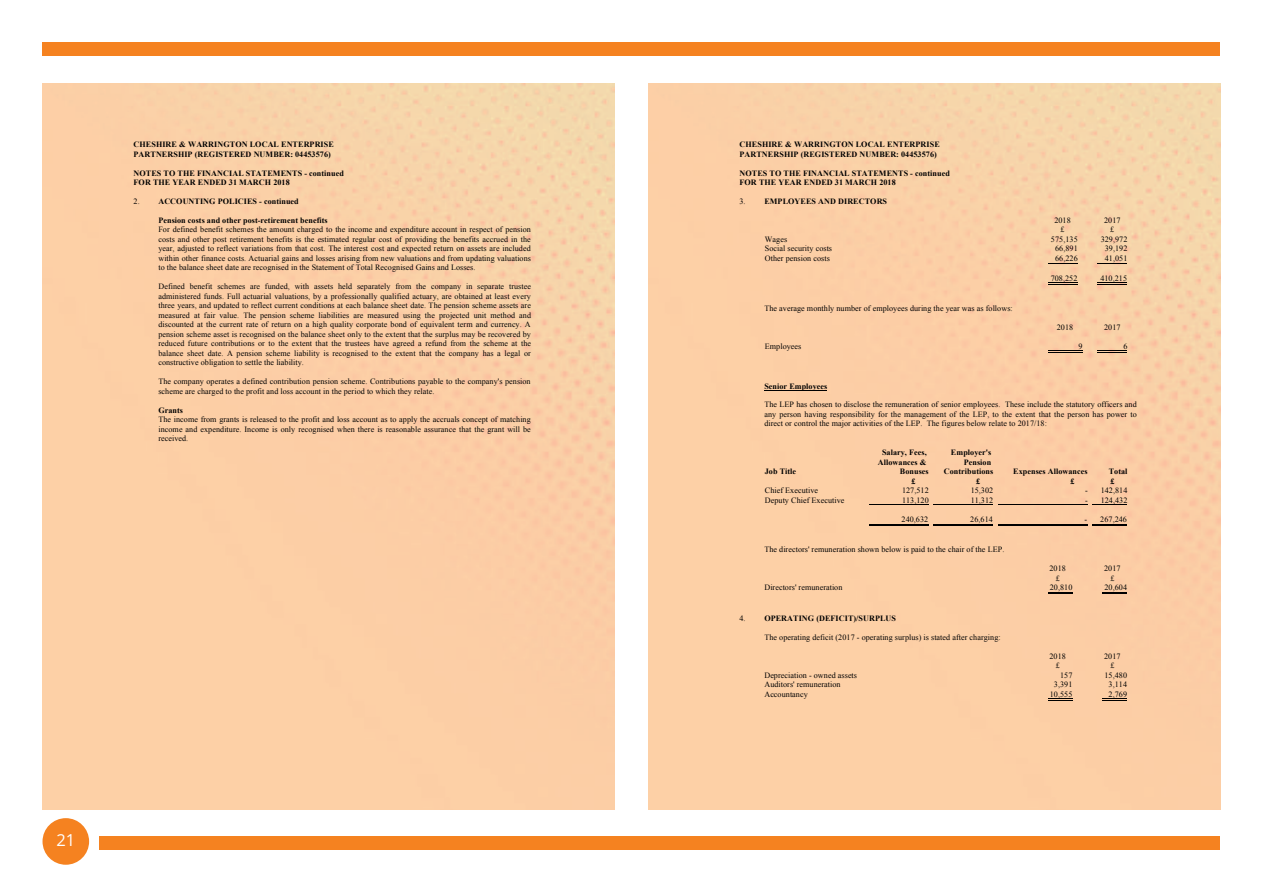
<style>
.page{position:relative;width:1263px;height:893px;background:#fff}
.page>*{position:absolute;margin:0;border:0;box-sizing:border-box;transform-origin:0 0}
.t1{font:16.5px "Open Sans";color:#fff}
.t2{font:8.1px/9.4px "Times New Roman";letter-spacing:.005em;color:#000;text-align:justify}
.t3{font:700 8.1px/9.4px "Times New Roman";letter-spacing:.01em;color:#000}
.s1{font-weight:400}
</style>
<div class="page">
<div style="left:648px;top:84px;width:572px;height:725px;background:#fcd0a6"></div>
<div style="left:43px;top:818px;width:46px;height:47px;background:#f58220;border-radius:50%"></div>
<div style="left:99px;top:836px;width:1121px;height:14px;background:#f58220"></div>
<div style="left:43px;top:43px;width:1177px;height:13px;background:#f58220"></div>
<hr style="left:1047px;top:263px;width:30px;height:1px;background:#000">
<hr style="left:1097px;top:263px;width:30px;height:1px;background:#000">
<hr style="left:1047px;top:283px;width:30px;height:1px;background:#000">
<hr style="left:1047px;top:284px;width:30px;height:1px;background:#000">
<hr style="left:1097px;top:283px;width:30px;height:1px;background:#000">
<hr style="left:1097px;top:284px;width:30px;height:1px;background:#000">
<hr style="left:1047px;top:351px;width:35px;height:1px;background:#000">
<hr style="left:1047px;top:352px;width:35px;height:1px;background:#000">
<hr style="left:1097px;top:351px;width:30px;height:1px;background:#000">
<hr style="left:1097px;top:352px;width:30px;height:1px;background:#000">
<hr style="left:764px;top:390px;width:63px;height:1px;background:#000">
<hr style="left:869px;top:504px;width:59px;height:1px;background:#000">
<hr style="left:933px;top:504px;width:60px;height:1px;background:#000">
<hr style="left:998px;top:504px;width:89px;height:1px;background:#000">
<hr style="left:1092px;top:504px;width:35px;height:1px;background:#000">
<hr style="left:869px;top:524px;width:59px;height:1px;background:#000">
<hr style="left:869px;top:525px;width:59px;height:1px;background:#000">
<hr style="left:933px;top:524px;width:60px;height:1px;background:#000">
<hr style="left:933px;top:525px;width:60px;height:1px;background:#000">
<hr style="left:998px;top:524px;width:89px;height:1px;background:#000">
<hr style="left:998px;top:525px;width:89px;height:1px;background:#000">
<hr style="left:1092px;top:524px;width:35px;height:1px;background:#000">
<hr style="left:1092px;top:525px;width:35px;height:1px;background:#000">
<svg style="left:1047px;top:592px;width:25px;height:2px"></svg>
<svg style="left:1102px;top:592px;width:25px;height:2px"></svg>
<svg style="left:1047px;top:699px;width:25px;height:2px"></svg>
<svg style="left:1102px;top:699px;width:25px;height:2px"></svg>
<p class="t3" style="left:134px;top:140px;width:202px">CHESHIRE &amp; WARRINGTON LOCAL ENTERPRISE<br>PARTNERSHIP (REGISTERED NUMBER: 04453576)</p>
<p class="t3" style="left:134px;top:168px;width:212px">NOTES TO THE FINANCIAL STATEMENTS - continued<br>FOR THE YEAR ENDED 31 MARCH 2018</p>
<p class="t3" style="left:134px;top:196px;width:167px"><span class="s1">2.</span> ACCOUNTING POLICIES - continued</p>
<p class="t3" style="left:158px;top:215px;width:171px">Pension costs and other post-retirement benefits</p>
<p class="t2" style="left:158px;top:225px;width:374px">For defined benefit schemes the amount charged to the income and expenditure account in respect of pension costs and other post retirement benefits is the estimated regular cost of providing the benefits accrued in the year, adjusted to reflect variations from that cost. The interest cost and expected return on assets are included within other finance costs. Actuarial gains and losses arising from new valuations and from updating valuations to the balance sheet date are recognised in the Statement of Total Recognised Gains and Losses.</p>
<p class="t2" style="left:158px;top:282px;width:374px">Defined benefit schemes are funded, with assets held separately from the company in separate trustee administered funds. Full actuarial valuations, by a professionally qualified actuary, are obtained at least every three years, and updated to reflect current conditions at each balance sheet date. The pension scheme assets are measured at fair value. The pension scheme liabilities are measured using the projected unit method and discounted at the current rate of return on a high quality corporate bond of equivalent term and currency. A pension scheme asset is recognised on the balance sheet only to the extent that the surplus may be recovered by reduced future contributions or to the extent that the trustees have agreed a refund from the scheme at the balance sheet date. A pension scheme liability is recognised to the extent that the company has a legal or constructive obligation to settle the liability.</p>
<p class="t2" style="left:158px;top:377px;width:374px">The company operates a defined contribution pension scheme. Contributions payable to the company's pension scheme are charged to the profit and loss account in the period to which they relate.</p>
<p class="t3" style="left:158px;top:405px;width:26px">Grants</p>
<p class="t2" style="left:158px;top:415px;width:374px">The income from grants is released to the profit and loss account as to apply the accruals concept of matching income and expenditure. Income is only recognised when there is reasonable assurance that the grant will be received.</p>
<h1 class="t1" style="left:56px;top:829px;width:20px">21</h1>
<p class="t3" style="left:739px;top:140px;width:202px">CHESHIRE &amp; WARRINGTON LOCAL ENTERPRISE<br>PARTNERSHIP (REGISTERED NUMBER: 04453576)</p>
<p class="t3" style="left:739px;top:168px;width:212px">NOTES TO THE FINANCIAL STATEMENTS - continued<br>FOR THE YEAR ENDED 31 MARCH 2018</p>
<p class="t3" style="left:739px;top:196px;width:149px"><span class="s1">3.</span> EMPLOYEES AND DIRECTORS</p>
<p class="t2" style="left:1054px;top:215px;width:18px">2018</p>
<p class="t2" style="left:1104px;top:215px;width:18px">2017</p>
<p class="t2" style="left:1060px;top:225px;width:6px">£</p>
<p class="t2" style="left:1110px;top:225px;width:6px">£</p>
<p class="t2" style="left:765px;top:234px;width:24px">Wages</p>
<p class="t2" style="left:1051px;top:234px;width:28px">575,135</p>
<p class="t2" style="left:1101px;top:234px;width:28px">329,972</p>
<p class="t2" style="left:765px;top:244px;width:69px">Social security costs</p>
<p class="t2" style="left:1055px;top:244px;width:24px">66,891</p>
<p class="t2" style="left:1105px;top:244px;width:24px">39,192</p>
<p class="t2" style="left:765px;top:253px;width:66px">Other pension costs</p>
<p class="t2" style="left:1055px;top:253px;width:24px">66,226</p>
<p class="t2" style="left:1105px;top:253px;width:24px">41,051</p>
<p class="t2" style="left:1051px;top:273px;width:28px">708,252</p>
<p class="t2" style="left:1100px;top:273px;width:28px">410,215</p>
<p class="t2" style="left:764px;top:303px;width:250px">The average monthly number of employees during the year was as follows:</p>
<p class="t2" style="left:1057px;top:322px;width:18px">2018</p>
<p class="t2" style="left:1104px;top:322px;width:18px">2017</p>
<p class="t2" style="left:765px;top:341px;width:38px">Employees</p>
<p class="t2" style="left:1078px;top:341px;width:6px">9</p>
<p class="t2" style="left:1123px;top:341px;width:6px">6</p>
<p class="t3" style="left:764px;top:381px;width:64px">Senior Employees</p>
<p class="t2" style="left:764px;top:400px;width:374px">The LEP has chosen to disclose the remuneration of senior employees. These include the statutory officers and any person having responsibility for the management of the LEP, to the extent that the person has power to direct or control the major activities of the LEP. The figures below relate to 2017/18:</p>
<p class="t3" style="left:765px;top:467px;width:33px">Job Title</p>
<p class="t3" style="left:878px;top:448px;width:52px;text-align:right">Salary, Fees,<br>Allowances &amp;<br>Bonuses</p>
<p class="t3" style="left:944px;top:448px;width:51px;text-align:right">Employer's<br>Pension<br>Contributions</p>
<p class="t3" style="left:1013px;top:467px;width:76px">Expenses Allowances</p>
<p class="t3" style="left:1109px;top:467px;width:20px">Total</p>
<p class="t3" style="left:912px;top:476px;width:6px">£</p>
<p class="t3" style="left:976px;top:476px;width:6px">£</p>
<p class="t3" style="left:1070px;top:476px;width:6px">£</p>
<p class="t3" style="left:1110px;top:476px;width:6px">£</p>
<p class="t2" style="left:765px;top:486px;width:55px">Chief Executive</p>
<p class="t2" style="left:902px;top:486px;width:28px">127,512</p>
<p class="t2" style="left:971px;top:486px;width:24px">15,302</p>
<p class="t2" style="left:1085px;top:486px;width:44px">- 142,814</p>
<p class="t2" style="left:765px;top:495px;width:81px">Deputy Chief Executive</p>
<p class="t2" style="left:902px;top:495px;width:28px">113,120</p>
<p class="t2" style="left:971px;top:495px;width:24px">11,312</p>
<p class="t2" style="left:1085px;top:495px;width:44px">- 124,432</p>
<p class="t2" style="left:901px;top:514px;width:28px">240,632</p>
<p class="t2" style="left:970px;top:514px;width:24px">26,614</p>
<p class="t2" style="left:1084px;top:514px;width:44px">- 267,246</p>
<p class="t2" style="left:764px;top:545px;width:241px">The directors' remuneration shown below is paid to the chair of the LEP.</p>
<p class="t2" style="left:1049px;top:564px;width:18px">2018</p>
<p class="t2" style="left:1104px;top:564px;width:18px">2017</p>
<p class="t2" style="left:1056px;top:573px;width:6px">£</p>
<p class="t2" style="left:1110px;top:573px;width:6px">£</p>
<p class="t2" style="left:764px;top:583px;width:80px">Directors' remuneration</p>
<p class="t2" style="left:1050px;top:583px;width:24px">20,810</p>
<p class="t2" style="left:1104px;top:583px;width:24px">20,604</p>
<p class="t3" style="left:739px;top:613px;width:158px"><span class="s1">4.</span> OPERATING (DEFICIT)/SURPLUS</p>
<p class="t2" style="left:764px;top:632px;width:238px">The operating deficit (2017 - operating surplus) is stated after charging:</p>
<p class="t2" style="left:1049px;top:651px;width:18px">2018</p>
<p class="t2" style="left:1104px;top:651px;width:18px">2017</p>
<p class="t2" style="left:1056px;top:661px;width:6px">£</p>
<p class="t2" style="left:1110px;top:661px;width:6px">£</p>
<p class="t2" style="left:764px;top:670px;width:94px">Depreciation - owned assets</p>
<p class="t2" style="left:1060px;top:670px;width:14px">157</p>
<p class="t2" style="left:1104px;top:670px;width:24px">15,480</p>
<p class="t2" style="left:764px;top:680px;width:78px">Auditors' remuneration</p>
<p class="t2" style="left:1054px;top:680px;width:20px">3,391</p>
<p class="t2" style="left:1109px;top:680px;width:20px">3,114</p>
<p class="t2" style="left:764px;top:689px;width:45px">Accountancy</p>
<p class="t2" style="left:1050px;top:689px;width:24px">10,555</p>
<p class="t2" style="left:1109px;top:689px;width:20px">2,769</p>
</div>
